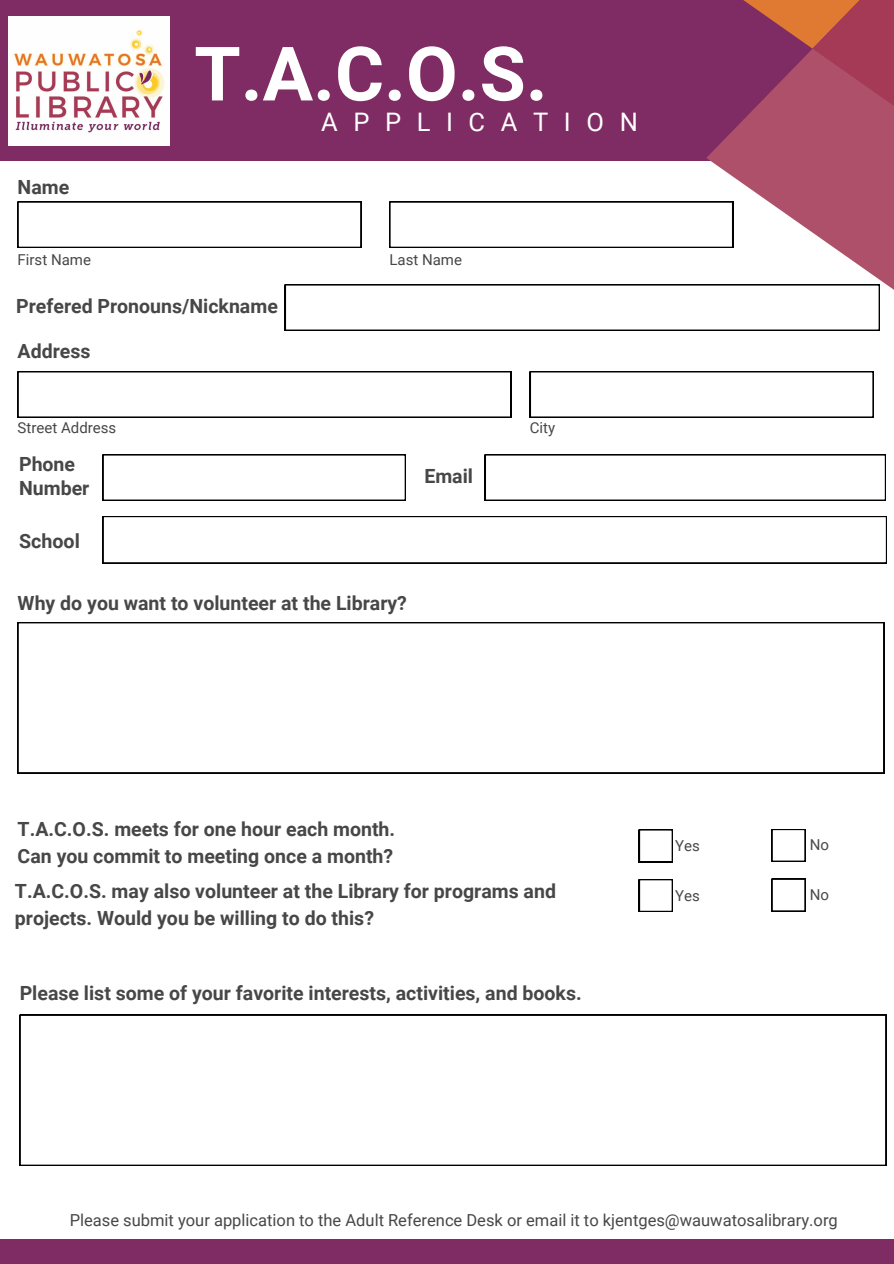
<style>
.page{position:relative;width:894px;height:1264px;background:#fff}
.page>*{position:absolute;margin:0;border:0;box-sizing:border-box;transform-origin:0 0}
.t1{font:700 75px "Roboto";color:#fff}
.t2{font:25.5px "Roboto";letter-spacing:.61em;color:#fff}
.t3{font:700 19.65px "Roboto";color:#474747}
.t4{font:700 19.5px/27px "Roboto";color:#474747}
.t5{font:16.5px "Roboto";color:#474747}
.t6{font:15px "Roboto";color:#474747}
</style>
<div class="page">
<div style="left:0;top:0;width:893px;height:160px;background:#7e2c63"></div>
<svg style="left:18px;top:202px;width:343px;height:46px"></svg>
<div style="left:103px;top:454px;width:303px;height:47px;background:#000"></div>
<div style="left:103px;top:455px;width:302px;height:45px;background:#fff"></div>
<svg style="left:18px;top:622px;width:865px;height:151px"></svg>
<div style="left:529px;top:371px;width:344px;height:47px;background:#000"></div>
<svg style="left:529px;top:371px;width:344px;height:46px;background:#f1f1f1"></svg>
<div style="left:18px;top:371px;width:493px;height:47px;background:#000"></div>
<div style="left:18px;top:372px;width:492px;height:45px;background:#fff"></div>
<svg style="left:389px;top:202px;width:317px;height:46px"></svg>
<svg style="left:743px;top:0;width:150px;height:49px"></svg>
<svg style="left:706px;top:49px;width:187px;height:282px;fill:#ae5069"></svg>
<div style="left:0;top:1238px;width:893px;height:25px;background:#7e2c63"></div>
<img style="left:9px;top:16px;width:161px;height:130px">
<div style="left:285px;top:284px;width:594px;height:47px;background:#000"></div>
<div style="left:286px;top:285px;width:593px;height:45px;background:#fff"></div>
<svg style="left:103px;top:516px;width:783px;height:47px"></svg>
<svg style="left:638px;top:829px;width:34px;height:33px"></svg>
<div style="left:771px;top:829px;width:33px;height:33px;background:#000"></div>
<svg style="left:772px;top:829px;width:33px;height:32px"></svg>
<div style="left:484px;top:454px;width:401px;height:47px;background:#000"></div>
<svg style="left:484px;top:454px;width:401px;height:46px;background:#f2f2f2"></svg>
<div style="left:638px;top:879px;width:34px;height:33px;background:#000"></div>
<svg style="left:638px;top:879px;width:34px;height:32px"></svg>
<svg style="left:771px;top:878px;width:34px;height:33px"></svg>
<svg style="left:20px;top:1014px;width:865px;height:151px"></svg>
<p class="t4" style="left:18px;top:173px;width:53px">Name</p>
<p class="t6" style="left:18px;top:251px;width:75px">First Name</p>
<p class="t1" style="left:194px;top:31px;width:354px">T.A.C.O.S.</p>
<p class="t2" style="left:321px;top:107px;width:318px">APPLICATION</p>
<p class="t6" style="left:389px;top:251px;width:74px">Last Name</p>
<p class="t4" style="left:16px;top:293px;width:263px">Prefered Pronouns/Nickname</p>
<p class="t4" style="left:18px;top:338px;width:74px">Address</p>
<p class="t6" style="left:18px;top:419px;width:100px">Street Address</p>
<p class="t6" style="left:529px;top:419px;width:27px">City</p>
<p class="t4" style="left:19px;top:451px;width:57px">Phone</p>
<p class="t4" style="left:19px;top:474px;width:72px">Number</p>
<p class="t3" style="left:19px;top:529px;width:62px">School</p>
<p class="t4" style="left:18px;top:589px;width:391px">Why do you want to volunteer at the Library?</p>
<p class="t4" style="left:424px;top:462px;width:50px">Email</p>
<p class="t4" style="left:18px;top:815px;width:379px">T.A.C.O.S. meets for one hour each month.</p>
<p class="t4" style="left:18px;top:842px;width:377px">Can you commit to meeting once a month?</p>
<p class="t4" style="left:15px;top:877px;width:542px">T.A.C.O.S. may also volunteer at the Library for programs and projects. Would you be willing to do this?</p>
<p class="t4" style="left:20px;top:980px;width:563px">Please list some of your favorite interests, activities, and books.</p>
<p class="t6" style="left:675px;top:837px;width:26px">Yes</p>
<p class="t6" style="left:809px;top:836px;width:21px">No</p>
<p class="t6" style="left:675px;top:886px;width:26px">Yes</p>
<p class="t6" style="left:809px;top:885px;width:21px">No</p>
<p class="t5" style="left:70px;top:1210px;width:769px">Please submit your application to the Adult Reference Desk or email it to kjentges@wauwatosalibrary.org</p>
</div>
